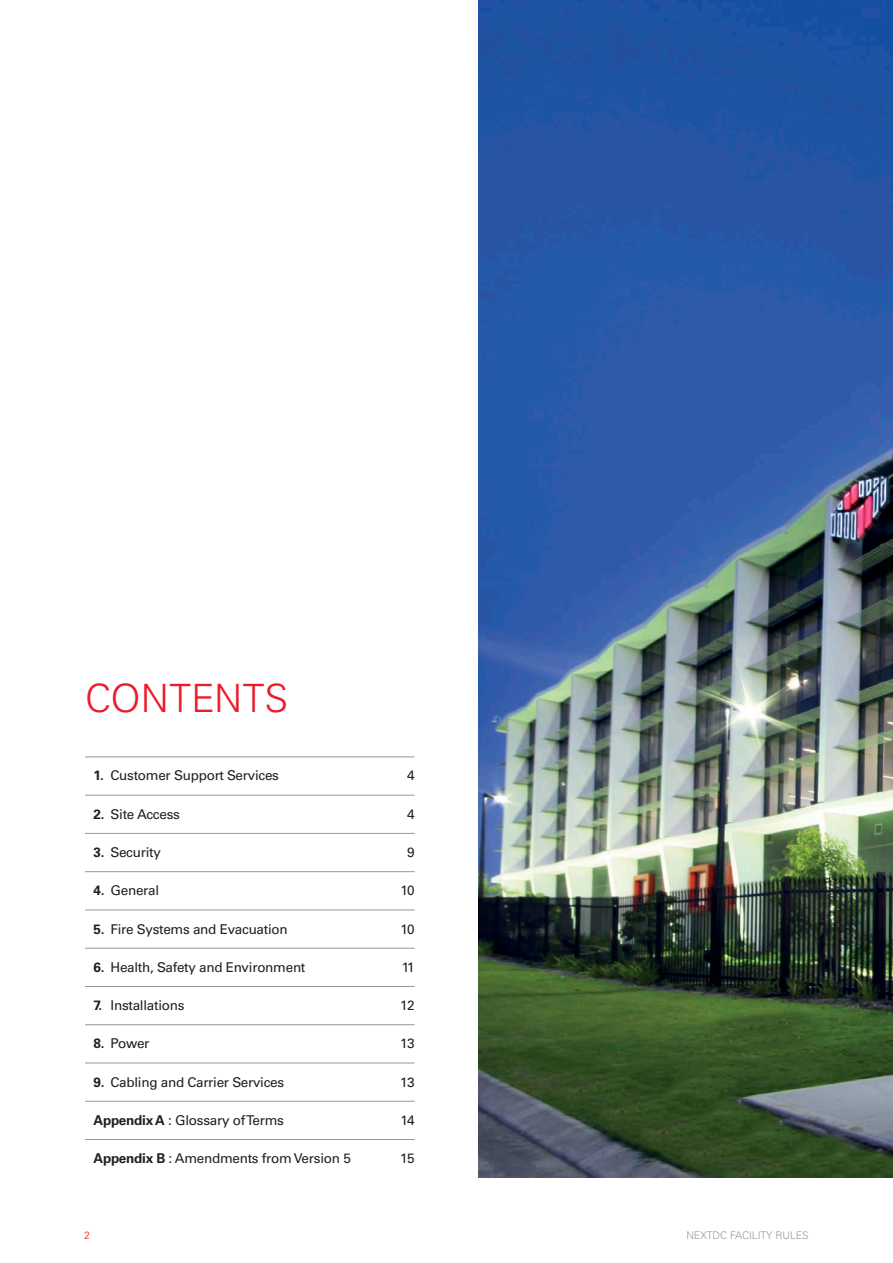
<style>
.page{position:relative;width:893px;height:1263px;background:#fff}
.page>*{position:absolute;margin:0;border:0;box-sizing:border-box;transform-origin:0 0}
.t1{font:300 39px "Univers LT Std";color:#ec1b2a}
.t2{font:13.5px "Univers LT Std";letter-spacing:-.02em;color:#231f20}
.t3{font:300 10.5px "Univers LT Std";color:#9299a0}
.t4{font:300 10.5px "Univers LT Std";color:#ec1b2a}
.s1{font-weight:700}
</style>
<div class="page">
<hr style="left:85px;top:757px;width:330px;height:1px;background:#9299a0">
<hr style="left:85px;top:795px;width:330px;height:1px;background:#9299a0">
<hr style="left:85px;top:833px;width:330px;height:1px;background:#9299a0">
<hr style="left:85px;top:871px;width:330px;height:1px;background:#9299a0">
<hr style="left:85px;top:910px;width:330px;height:1px;background:#9299a0">
<hr style="left:85px;top:948px;width:330px;height:1px;background:#9299a0">
<hr style="left:85px;top:986px;width:330px;height:1px;background:#9299a0">
<hr style="left:85px;top:1024px;width:330px;height:1px;background:#9299a0">
<hr style="left:85px;top:1063px;width:330px;height:1px;background:#9299a0">
<hr style="left:85px;top:1101px;width:330px;height:1px;background:#9299a0">
<hr style="left:85px;top:1139px;width:330px;height:1px;background:#9299a0">
<img style="left:478px;top:0;width:415px;height:1178px">
<h1 class="t1" style="left:85px;top:675px;width:205px">CONTENTS</h1>
<p class="t2" style="left:94px;top:768px;width:187px"><span class="s1">1.</span> Customer Support Services</p>
<p class="t2" style="left:407px;top:768px;width:9px">4</p>
<p class="t2" style="left:94px;top:806px;width:88px"><span class="s1">2.</span> Site Access</p>
<p class="t2" style="left:407px;top:806px;width:9px">4</p>
<p class="t2" style="left:94px;top:844px;width:69px"><span class="s1">3.</span> Security</p>
<p class="t2" style="left:407px;top:844px;width:9px">9</p>
<p class="t2" style="left:94px;top:882px;width:67px"><span class="s1">4.</span> General</p>
<p class="t2" style="left:401px;top:882px;width:15px">10</p>
<p class="t2" style="left:94px;top:921px;width:196px"><span class="s1">5.</span> Fire Systems and Evacuation</p>
<p class="t2" style="left:401px;top:921px;width:15px">10</p>
<p class="t2" style="left:94px;top:959px;width:213px"><span class="s1">6.</span> Health, Safety and Environment</p>
<p class="t2" style="left:402px;top:959px;width:14px">11</p>
<p class="t2" style="left:94px;top:997px;width:93px"><span class="s1">7.</span> Installations</p>
<p class="t2" style="left:400px;top:997px;width:16px">12</p>
<p class="t2" style="left:94px;top:1035px;width:58px"><span class="s1">8.</span> Power</p>
<p class="t2" style="left:400px;top:1035px;width:16px">13</p>
<p class="t2" style="left:94px;top:1074px;width:192px"><span class="s1">9.</span> Cabling and Carrier Services</p>
<p class="t2" style="left:400px;top:1074px;width:16px">13</p>
<p class="t2" style="left:94px;top:1112px;width:192px"><span class="s1">Appendix A</span> : Glossary of Terms</p>
<p class="t2" style="left:400px;top:1112px;width:16px">14</p>
<p class="t2" style="left:94px;top:1150px;width:259px"><span class="s1">Appendix B</span> : Amendments from Version 5</p>
<p class="t2" style="left:400px;top:1150px;width:16px">15</p>
<p class="t4" style="left:84px;top:1228px;width:7px">2</p>
<p class="t3" style="left:686px;top:1228px;width:124px">NEXTDC FACILITY RULES</p>
</div>
